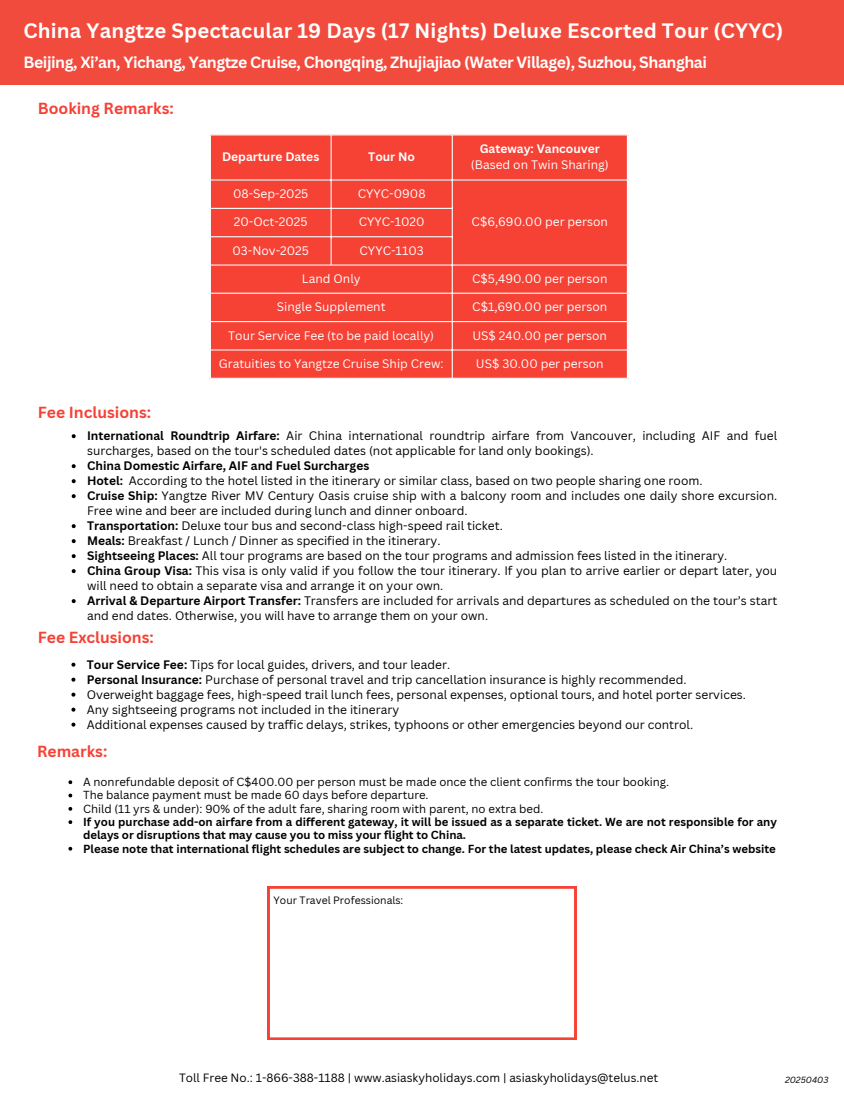
<style>
.page{position:relative;width:844px;height:1100px;background:#fff}
.page>*{position:absolute;margin:0;border:0;box-sizing:border-box;transform-origin:0 0}
.t1{font:700 20.25px "Canva Sans";letter-spacing:.01em;color:#fff}
.t2{font:700 15.75px "Canva Sans";letter-spacing:-.03em;color:#fff}
.t3{font:700 15.6px "Canva Sans";color:#f64135}
.t4{font:12px/15px "Canva Sans";color:#000}
.t5{font:12px "Canva Sans";color:#fff}
.t6{font:700 12px "Canva Sans";color:#000}
.t7{font:700 12px "Canva Sans";color:#fff}
.t8{font:11.7px "Canva Sans";color:#000}
.t9{font:700 11.4px/13.4px "Canva Sans";color:#000}
.t10{font:11.4px "Canva Sans";color:#000}
.t11{font:10.35px "Canva Sans";color:#000}
.t12{font:italic 8.7px "Canva Sans";color:#000}
.s1{font-weight:700}
</style>
<div class="page">
<div style="left:0;top:0;width:844px;height:84px;background:#f14b3d"></div>
<div style="left:211px;top:135px;width:416px;height:242px;background:#f64135"></div>
<hr style="left:330px;top:135px;width:2px;height:129px;background:#fff">
<hr style="left:452px;top:135px;width:1px;height:242px;background:#fff">
<hr style="left:210px;top:179px;width:418px;height:1px;background:#fff">
<hr style="left:210px;top:208px;width:243px;height:1px;background:#fff">
<hr style="left:210px;top:236px;width:243px;height:1px;background:#fff">
<hr style="left:210px;top:264px;width:418px;height:1px;background:#fff">
<hr style="left:210px;top:292px;width:418px;height:2px;background:#fff">
<hr style="left:210px;top:321px;width:418px;height:1px;background:#fff">
<hr style="left:210px;top:349px;width:418px;height:1px;background:#fff">
<svg style="left:268px;top:886px;width:308px;height:153px"></svg>
<svg style="left:72px;top:434px;width:4px;height:4px"></svg>
<svg style="left:72px;top:464px;width:4px;height:4px"></svg>
<svg style="left:72px;top:479px;width:4px;height:4px"></svg>
<svg style="left:72px;top:494px;width:4px;height:4px"></svg>
<svg style="left:72px;top:524px;width:4px;height:4px"></svg>
<svg style="left:72px;top:539px;width:4px;height:4px"></svg>
<svg style="left:72px;top:554px;width:4px;height:4px"></svg>
<svg style="left:72px;top:569px;width:4px;height:4px"></svg>
<svg style="left:72px;top:599px;width:4px;height:4px"></svg>
<svg style="left:71px;top:662px;width:4px;height:4px"></svg>
<svg style="left:71px;top:677px;width:4px;height:4px"></svg>
<svg style="left:71px;top:692px;width:4px;height:4px"></svg>
<svg style="left:71px;top:707px;width:4px;height:4px"></svg>
<svg style="left:71px;top:722px;width:4px;height:4px"></svg>
<svg style="left:68px;top:780px;width:4px;height:4px"></svg>
<svg style="left:68px;top:793px;width:4px;height:4px"></svg>
<svg style="left:68px;top:806px;width:4px;height:4px"></svg>
<svg style="left:68px;top:846px;width:4px;height:4px"></svg>
<p class="t1" style="left:24px;top:17px;width:761px">China Yangtze Spectacular 19 Days (17 Nights) Deluxe Escorted Tour (CYYC)</p>
<p class="t2" style="left:24px;top:51px;width:685px">Beijing, Xi’an, Yichang, Yangtze Cruise, Chongqing, Zhujiajiao (Water Village), Suzhou, Shanghai</p>
<p class="t3" style="left:38px;top:97px;width:137px">Booking Remarks:</p>
<h2 class="t7" style="left:222px;top:148px;width:99px">Departure Dates</h2>
<h2 class="t7" style="left:368px;top:148px;width:48px">Tour No</h2>
<p class="t7" style="left:480px;top:140px;width:122px">Gateway: Vancouver</p>
<p class="t5" style="left:471px;top:156px;width:139px">(Based on Twin Sharing)</p>
<p class="t5" style="left:233px;top:185px;width:77px">08-Sep-2025</p>
<p class="t5" style="left:358px;top:185px;width:69px">CYYC-0908</p>
<p class="t5" style="left:234px;top:213px;width:75px">20-Oct-2025</p>
<p class="t5" style="left:359px;top:213px;width:67px">CYYC-1020</p>
<p class="t5" style="left:471px;top:213px;width:138px">C$6,690.00 per person</p>
<p class="t5" style="left:232px;top:242px;width:78px">03-Nov-2025</p>
<p class="t5" style="left:359px;top:242px;width:66px">CYYC-1103</p>
<p class="t5" style="left:302px;top:270px;width:60px">Land Only</p>
<p class="t5" style="left:472px;top:270px;width:137px">C$5,490.00 per person</p>
<p class="t5" style="left:277px;top:298px;width:110px">Single Supplement</p>
<p class="t5" style="left:472px;top:298px;width:137px">C$1,690.00 per person</p>
<p class="t5" style="left:228px;top:327px;width:207px">Tour Service Fee (to be paid locally)</p>
<p class="t5" style="left:472px;top:327px;width:136px">US$ 240.00 per person</p>
<p class="t5" style="left:219px;top:355px;width:226px">Gratuities to Yangtze Cruise Ship Crew:</p>
<p class="t5" style="left:476px;top:355px;width:129px">US$ 30.00 per person</p>
<h2 class="t3" style="left:38px;top:401px;width:115px">Fee Inclusions:</h2>
<p class="t4" style="left:87px;top:428px;width:691px"><span class="s1">International Roundtrip Airfare:</span> Air China international roundtrip airfare from Vancouver, including AIF and fuel surcharges, based on the tour's scheduled dates (not applicable for land only bookings).</p>
<p class="t6" style="left:87px;top:457px;width:284px">China Domestic Airfare, AIF and Fuel Surcharges</p>
<p class="t4" style="left:87px;top:473px;width:617px"><span class="s1">Hotel:</span> According to the hotel listed in the itinerary or similar class, based on two people sharing one room.</p>
<p class="t4" style="left:87px;top:488px;width:691px"><span class="s1">Cruise Ship:</span> Yangtze River MV Century Oasis cruise ship with a balcony room and includes one daily shore excursion.<br>Free wine and beer are included during lunch and dinner onboard.</p>
<p class="t4" style="left:87px;top:518px;width:417px"><span class="s1">Transportation:</span> Deluxe tour bus and second-class high-speed rail ticket.</p>
<p class="t4" style="left:87px;top:533px;width:355px"><span class="s1">Meals:</span> Breakfast / Lunch / Dinner as specified in the itinerary.</p>
<p class="t4" style="left:87px;top:548px;width:642px"><span class="s1">Sightseeing Places:</span> All tour programs are based on the tour programs and admission fees listed in the itinerary.</p>
<p class="t4" style="left:87px;top:563px;width:692px"><span class="s1">China Group Visa:</span> This visa is only valid if you follow the tour itinerary. If you plan to arrive earlier or depart later, you will need to obtain a separate visa and arrange it on your own.</p>
<p class="t4" style="left:87px;top:592px;width:692px"><span class="s1">Arrival &amp; Departure Airport Transfer:</span> Transfers are included for arrivals and departures as scheduled on the tour’s start and end dates. Otherwise, you will have to arrange them on your own.</p>
<h2 class="t3" style="left:38px;top:626px;width:117px">Fee Exclusions:</h2>
<p class="t4" style="left:87px;top:656px;width:365px"><span class="s1">Tour Service Fee:</span> Tips for local guides, drivers, and tour leader.</p>
<p class="t4" style="left:87px;top:671px;width:601px"><span class="s1">Personal Insurance:</span> Purchase of personal travel and trip cancellation insurance is highly recommended.</p>
<p class="t4" style="left:87px;top:686px;width:661px">Overweight baggage fees, high-speed trail lunch fees, personal expenses, optional tours, and hotel porter services.</p>
<p class="t4" style="left:87px;top:701px;width:314px">Any sightseeing programs not included in the itinerary</p>
<p class="t4" style="left:87px;top:716px;width:608px">Additional expenses caused by traffic delays, strikes, typhoons or other emergencies beyond our control.</p>
<p class="t3" style="left:37px;top:740px;width:72px">Remarks:</p>
<h2 class="t10" style="left:83px;top:773px;width:587px">A nonrefundable deposit of C$400.00 per person must be made once the client confirms the tour booking.</h2>
<p class="t10" style="left:83px;top:787px;width:347px">The balance payment must be made 60 days before departure.</p>
<p class="t10" style="left:83px;top:800px;width:462px">Child (11 yrs &amp; under): 90% of the adult fare, sharing room with parent, no extra bed.</p>
<p class="t9" style="left:83px;top:814px;width:695px">If you purchase add-on airfare from a different gateway, it will be issued as a separate ticket. We are not responsible for any delays or disruptions that may cause you to miss your flight to China.</p>
<p class="t9" style="left:83px;top:841px;width:694px">Please note that international flight schedules are subject to change. For the latest updates, please check Air China’s website</p>
<p class="t11" style="left:274px;top:892px;width:131px">Your Travel Professionals:</p>
<h4 class="t8" style="left:179px;top:1069px;width:481px">Toll Free No.: 1-866-388-1188 | www.asiaskyholidays.com | asiaskyholidays@telus.net</h4>
<h1 class="t12" style="left:785px;top:1073px;width:45px">20250403</h1>
</div>
